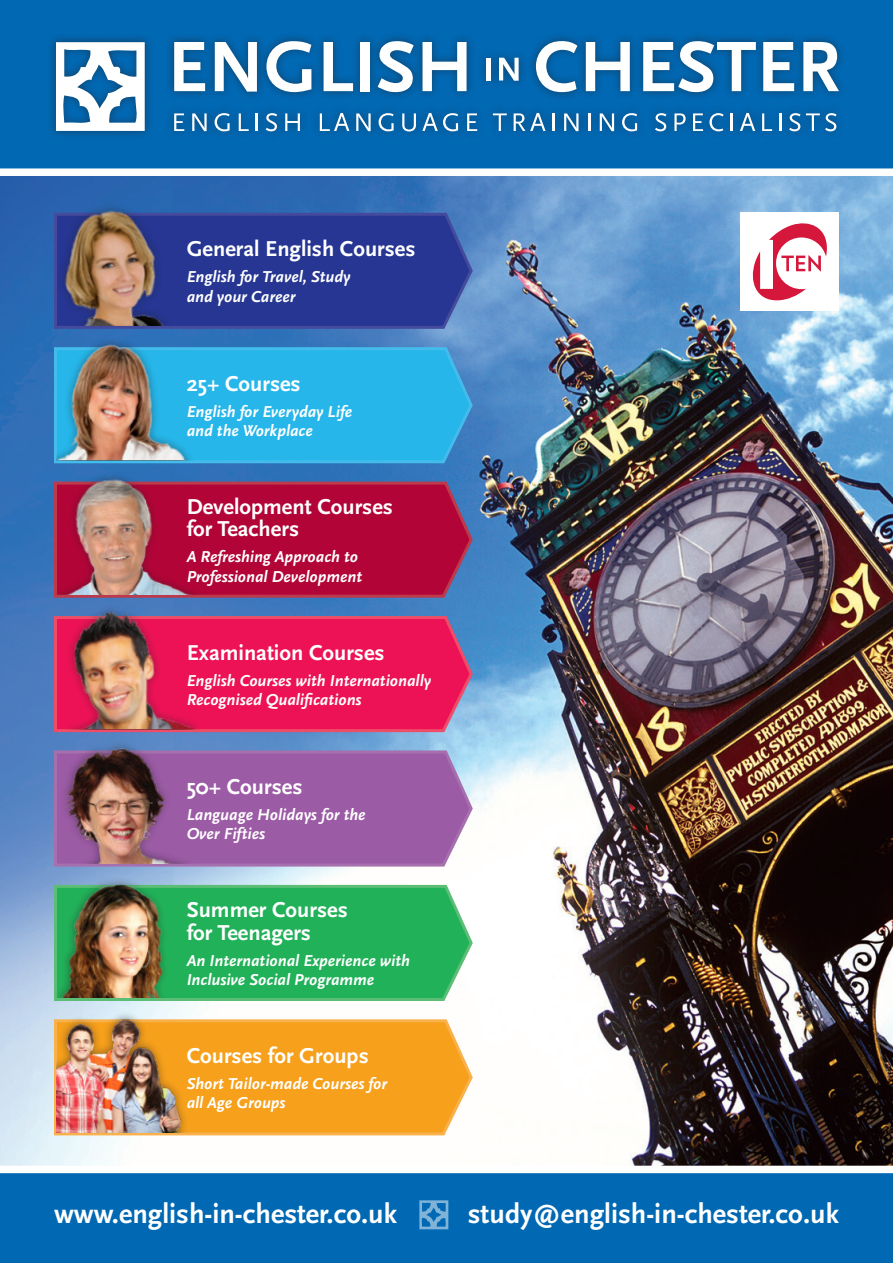
<style>
.page{position:relative;width:893px;height:1263px;background:#fff}
.page>*{position:absolute;margin:0;border:0;box-sizing:border-box;transform-origin:0 0}
.t1{font:700 28.5px "Scala Sans Pro";color:#fff}
.cover_course_title{font:700 22.5px/22.5px "Scala Sans Pro";color:#fff}
.cover_course_tagline{font:italic 700 16.5px/19.5px "Scala Sans Pro";color:#fff}
</style>
<div class="page">
<img style="left:0;top:176px;width:893px;height:990px">
<div style="left:0;top:1173px;width:893px;height:90px;background:#0168b3"></div>
<div style="left:0;top:0;width:893px;height:169px;background:#0168b3"></div>
<div style="left:47px;top:33px;width:107px;height:107px;background:#231f20;opacity:.5"></div>
<svg style="left:56px;top:42px;width:89px;height:89px"></svg>
<div style="left:165px;top:33px;width:49px;height:68px;background:#231f20;opacity:.5"></div>
<svg style="left:174px;top:42px;width:31px;height:49px"></svg>
<div style="left:206px;top:33px;width:60px;height:68px;background:#231f20;opacity:.5"></div>
<svg style="left:215px;top:42px;width:42px;height:50px"></svg>
<div style="left:257px;top:32px;width:64px;height:69px;background:#231f20;opacity:.5"></div>
<svg style="left:266px;top:41px;width:45px;height:51px"></svg>
<div style="left:315px;top:33px;width:47px;height:68px;background:#231f20;opacity:.5"></div>
<svg style="left:324px;top:42px;width:27px;height:49px"></svg>
<div style="left:351px;top:33px;width:28px;height:67px;background:#231f20;opacity:.5"></div>
<div style="left:360px;top:42px;width:10px;height:49px;background:#fff"></div>
<div style="left:369px;top:32px;width:53px;height:69px;background:#231f20;opacity:.5"></div>
<svg style="left:378px;top:41px;width:36px;height:51px"></svg>
<div style="left:414px;top:33px;width:62px;height:67px;background:#231f20;opacity:.5"></div>
<svg style="left:423px;top:42px;width:44px;height:49px"></svg>
<div style="left:478px;top:49px;width:22px;height:40px;background:#231f20;opacity:.5"></div>
<hr style="left:487px;top:58px;width:4px;height:23px;background:#fff">
<div style="left:490px;top:49px;width:38px;height:41px;background:#231f20;opacity:.5"></div>
<svg style="left:499px;top:58px;width:20px;height:23px"></svg>
<div style="left:527px;top:32px;width:59px;height:69px;background:#231f20;opacity:.5"></div>
<svg style="left:536px;top:41px;width:41px;height:51px"></svg>
<div style="left:577px;top:33px;width:62px;height:67px;background:#231f20;opacity:.5"></div>
<svg style="left:586px;top:42px;width:44px;height:49px"></svg>
<div style="left:634px;top:33px;width:49px;height:68px;background:#231f20;opacity:.5"></div>
<div style="left:670px;top:32px;width:53px;height:69px;background:#231f20;opacity:.5"></div>
<div style="left:708px;top:33px;width:57px;height:67px;background:#231f20;opacity:.5"></div>
<svg style="left:643px;top:41px;width:111px;height:51px"></svg>
<div style="left:754px;top:33px;width:49px;height:68px;background:#231f20;opacity:.5"></div>
<svg style="left:763px;top:42px;width:31px;height:49px"></svg>
<div style="left:794px;top:33px;width:53px;height:67px;background:#231f20;opacity:.5"></div>
<svg style="left:803px;top:42px;width:36px;height:49px"></svg>
<div style="left:165px;top:104px;width:28px;height:36px;background:#0165ae"></div>
<svg style="left:174px;top:113px;width:9px;height:18px"></svg>
<div style="left:183px;top:105px;width:33px;height:35px;background:#0165ad"></div>
<svg style="left:192px;top:113px;width:14px;height:18px"></svg>
<div style="left:206px;top:104px;width:33px;height:36px;background:#0264ac"></div>
<svg style="left:215px;top:113px;width:15px;height:18px"></svg>
<div style="left:230px;top:105px;width:27px;height:35px;background:#0265ad"></div>
<svg style="left:239px;top:113px;width:8px;height:18px"></svg>
<div style="left:247px;top:105px;width:20px;height:35px;background:#231f20;opacity:.5"></div>
<svg style="left:256px;top:113px;width:2px;height:18px"></svg>
<div style="left:258px;top:104px;width:28px;height:36px;background:#0264ac"></div>
<svg style="left:266px;top:113px;width:10px;height:18px"></svg>
<div style="left:276px;top:105px;width:33px;height:35px;background:#0166af"></div>
<svg style="left:285px;top:113px;width:15px;height:18px"></svg>
<div style="left:311px;top:105px;width:27px;height:35px;background:#0166b0"></div>
<div style="left:326px;top:105px;width:31px;height:35px;background:#0166b0"></div>
<svg style="left:320px;top:113px;width:27px;height:18px"></svg>
<div style="left:347px;top:105px;width:33px;height:35px;background:#0165ae"></div>
<svg style="left:356px;top:113px;width:14px;height:18px"></svg>
<div style="left:370px;top:104px;width:33px;height:36px;background:#0264ac"></div>
<svg style="left:379px;top:113px;width:14px;height:18px"></svg>
<div style="left:393px;top:105px;width:32px;height:35px;background:#0265ad"></div>
<svg style="left:402px;top:113px;width:12px;height:18px"></svg>
<div style="left:414px;top:105px;width:32px;height:35px;background:#0265ae"></div>
<div style="left:434px;top:104px;width:33px;height:36px;background:#0165ae"></div>
<svg style="left:422px;top:113px;width:36px;height:18px"></svg>
<div style="left:458px;top:104px;width:28px;height:36px;background:#0165ae"></div>
<svg style="left:467px;top:113px;width:10px;height:18px"></svg>
<div style="left:484px;top:104px;width:31px;height:36px;background:#0167b1"></div>
<svg style="left:493px;top:113px;width:12px;height:18px"></svg>
<div style="left:505px;top:104px;width:28px;height:36px;background:#0265ae"></div>
<div style="left:522px;top:105px;width:32px;height:35px;background:#0166b0"></div>
<svg style="left:514px;top:113px;width:29px;height:18px"></svg>
<div style="left:543px;top:105px;width:21px;height:35px;background:#0265ad"></div>
<hr style="left:552px;top:113px;width:3px;height:18px;background:#fff">
<div style="left:555px;top:105px;width:33px;height:35px;background:#231f20;opacity:.5"></div>
<svg style="left:564px;top:113px;width:14px;height:18px"></svg>
<div style="left:579px;top:105px;width:21px;height:35px;background:#231f20;opacity:.5"></div>
<svg style="left:588px;top:113px;width:2px;height:18px"></svg>
<div style="left:591px;top:105px;width:32px;height:35px;background:#0265ae"></div>
<svg style="left:600px;top:113px;width:13px;height:18px"></svg>
<div style="left:613px;top:104px;width:33px;height:36px;background:#0166ae"></div>
<svg style="left:622px;top:113px;width:15px;height:18px"></svg>
<div style="left:647px;top:104px;width:28px;height:36px;background:#0166af"></div>
<svg style="left:655px;top:113px;width:10px;height:18px"></svg>
<div style="left:665px;top:104px;width:29px;height:36px;background:#0265ad"></div>
<svg style="left:674px;top:113px;width:10px;height:18px"></svg>
<div style="left:684px;top:104px;width:27px;height:36px;background:#0264ac"></div>
<svg style="left:693px;top:113px;width:7px;height:18px"></svg>
<div style="left:700px;top:104px;width:32px;height:36px;background:#0265ad"></div>
<svg style="left:709px;top:113px;width:13px;height:18px"></svg>
<div style="left:722px;top:105px;width:20px;height:35px;background:#231f20;opacity:.5"></div>
<div style="left:731px;top:105px;width:32px;height:35px;background:#0165ae"></div>
<svg style="left:740px;top:113px;width:13px;height:18px"></svg>
<div style="left:753px;top:105px;width:28px;height:35px;background:#0265ad"></div>
<svg style="left:762px;top:113px;width:8px;height:18px"></svg>
<svg style="left:779px;top:113px;width:2px;height:18px"></svg>
<div style="left:781px;top:104px;width:28px;height:36px;background:#0264ac"></div>
<div style="left:797px;top:104px;width:31px;height:36px;background:#0166af"></div>
<div style="left:817px;top:104px;width:28px;height:36px;background:#0166b0"></div>
<svg style="left:789px;top:113px;width:47px;height:18px"></svg>
<svg style="left:52px;top:882px;width:422px;height:120px;background:#37b869"></svg>
<svg style="left:52px;top:1017px;width:422px;height:120px;background:#f6aa35"></svg>
<svg style="left:52px;top:748px;width:422px;height:120px;background:#9f6aad"></svg>
<svg style="left:52px;top:613px;width:422px;height:121px;background:#df2261"></svg>
<svg style="left:52px;top:479px;width:422px;height:120px;background:#a41849"></svg>
<svg style="left:52px;top:345px;width:422px;height:120px;background:#2ab0e5"></svg>
<svg style="left:52px;top:210px;width:422px;height:120px;background:#2c3f97"></svg>
<img style="left:57px;top:199px;width:174px;height:127px">
<img style="left:57px;top:337px;width:196px;height:123px">
<img style="left:57px;top:460px;width:231px;height:135px">
<img style="left:57px;top:600px;width:145px;height:129px">
<img style="left:57px;top:729px;width:194px;height:135px">
<div style="left:57px;top:876px;width:124px;height:122px;background:#231f20;opacity:.5"></div>
<img style="left:57px;top:882px;width:128px;height:116px">
<img style="left:57px;top:1010px;width:160px;height:122px">
<div style="left:741px;top:213px;width:98px;height:98px;background:#fff"></div>
<svg style="left:752px;top:223px;width:75px;height:77px"></svg>
<svg style="left:419px;top:1200px;width:29px;height:29px"></svg>
<p class="cover_course_title" style="left:187px;top:238px;width:230px">General English Courses</p>
<p class="cover_course_tagline" style="left:187px;top:267px;width:165px">English for Travel, Study and your Career</p>
<p class="cover_course_title" style="left:187px;top:372px;width:116px">25+ Courses</p>
<p class="cover_course_tagline" style="left:187px;top:402px;width:167px">English for Everyday Life and the Workplace</p>
<p class="cover_course_title" style="left:187px;top:496px;width:208px">Development Courses for Teachers</p>
<p class="cover_course_tagline" style="left:187px;top:547px;width:177px">A Refreshing Approach to<br>Professional Development</p>
<p class="cover_course_title" style="left:187px;top:641px;width:199px">Examination Courses</p>
<p class="cover_course_tagline" style="left:187px;top:670px;width:246px">English Courses with Internationally<br>Recognised Qualifications</p>
<p class="cover_course_title" style="left:187px;top:776px;width:117px">50+ Courses</p>
<p class="cover_course_tagline" style="left:187px;top:805px;width:180px">Language Holidays for the<br>Over Fifties</p>
<p class="cover_course_title" style="left:187px;top:899px;width:163px">Summer Courses</p>
<p class="cover_course_title" style="left:187px;top:921px;width:126px">for Teenagers</p>
<p class="cover_course_tagline" style="left:187px;top:951px;width:225px">An International Experience with<br>Inclusive Social Programme</p>
<p class="cover_course_title" style="left:187px;top:1044px;width:184px">Courses for Groups</p>
<p class="cover_course_tagline" style="left:187px;top:1074px;width:202px">Short Tailor-made Courses for all Age Groups</p>
<p class="t1" style="left:54px;top:1198px;width:345px">www.english-in-chester.co.uk</p>
<p class="t1" style="left:468px;top:1198px;width:373px">study@english-in-chester.co.uk</p>
</div>
